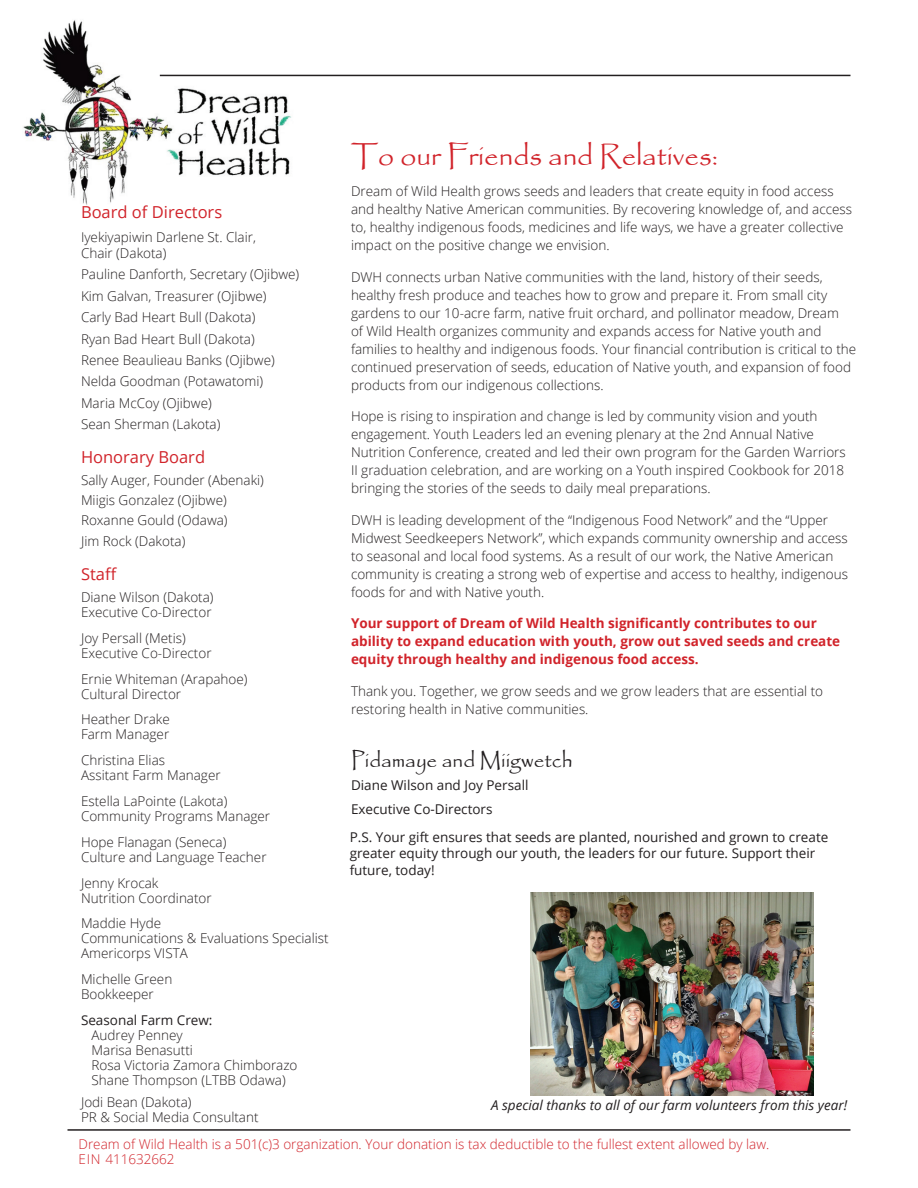
<style>
.page{position:relative;width:918px;height:1188px;background:#fff}
.page>*{position:absolute;margin:0;border:0;box-sizing:border-box;transform-origin:0 0}
.t1{font:28.5px "Smooth Papyrus Demo";color:#d1232a}
.t2{font:21px "Smooth Papyrus Demo";color:#231f20}
.t3{font:16.5px "Open Sans";color:#d1232a}
.t4{font:300 13.5px/18px "Open Sans";color:#231f20}
.t5{font:13.5px/16.5px "Open Sans";color:#231f20}
.t6{font:700 13.5px/18px "Open Sans";color:#d1232a}
.t7{font:300 13.5px/15px "Open Sans";color:#d1232a}
.t8{font:italic 13.5px "Open Sans";color:#231f20}
.s1{font-family:"Papyrus"}
</style>
<div class="page">
<hr style="left:68px;top:1129px;width:782px;height:2px;background:#231f20">
<img style="left:23px;top:20px;width:290px;height:185px">
<hr style="left:160px;top:75px;width:690px;height:1px;background:#231f20">
<img style="left:530px;top:892px;width:283px;height:203px">
<h1 class="t1" style="left:351px;top:138px;width:368px">To our Friends and Relatives<span class="s1">:</span></h1>
<p class="t4" style="left:351px;top:182px;width:503px">Dream of Wild Health grows seeds and leaders that create equity in food access and healthy Native American communities. By recovering knowledge of, and access to, healthy indigenous foods, medicines and life ways, we have a greater collective impact on the positive change we envision.</p>
<p class="t4" style="left:351px;top:268px;width:507px">DWH connects urban Native communities with the land, history of their seeds, healthy fresh produce and teaches how to grow and prepare it. From small city gardens to our 10-acre farm, native fruit orchard, and pollinator meadow, Dream<br>of Wild Health organizes community and expands access for Native youth and families to healthy and indigenous foods. Your financial contribution is critical to the continued preservation of seeds, education of Native youth, and expansion of food products from our indigenous collections.</p>
<p class="t4" style="left:351px;top:407px;width:496px">Hope is rising to inspiration and change is led by community vision and youth engagement. Youth Leaders led an evening plenary at the 2nd Annual Native Nutrition Conference, created and led their own program for the Garden Warriors II graduation celebration, and are working on a Youth inspired Cookbook for 2018 bringing the stories of the seeds to daily meal preparations.</p>
<p class="t4" style="left:351px;top:511px;width:499px">DWH is leading development of the “Indigenous Food Network” and the “Upper Midwest Seedkeepers Network”, which expands community ownership and access to seasonal and local food systems. As a result of our work, the Native American community is creating a strong web of expertise and access to healthy, indigenous foods for and with Native youth.</p>
<p class="t6" style="left:351px;top:614px;width:491px">Your support of Dream of Wild Health significantly contributes to our ability to expand education with youth, grow out saved seeds and create equity through healthy and indigenous food access.</p>
<p class="t4" style="left:351px;top:681px;width:474px">Thank you. Together, we grow seeds and we grow leaders that are essential to restoring health in Native communities.</p>
<h2 class="t2" style="left:351px;top:748px;width:223px">Pidamaye and Miigwetch</h2>
<p class="t5" style="left:351px;top:773px;width:179px;line-height:23.2px">Diane Wilson and Joy Persall<br>Executive Co-Directors</p>
<p class="t3" style="left:81px;top:201px;width:143px">Board of Directors</p>
<p class="t4" style="left:81px;top:228px;width:177px;line-height:16.5px">Iyekiyapiwin Darlene St. Clair,<br>Chair (Dakota)</p>
<p class="t4" style="left:81px;top:264px;width:220px;line-height:21.3px">Pauline Danforth, Secretary (Ojibwe)<br>Kim Galvan, Treasurer (Ojibwe)<br>Carly Bad Heart Bull (Dakota)<br>Ryan Bad Heart Bull (Dakota)<br>Renee Beaulieau Banks (Ojibwe)<br>Nelda Goodman (Potawatomi)<br>Maria McCoy (Ojibwe)<br>Sean Sherman (Lakota)</p>
<p class="t3" style="left:81px;top:446px;width:126px">Honorary Board</p>
<p class="t4" style="left:81px;top:470px;width:184px;line-height:20.2px">Sally Auger, Founder (Abenaki)<br>Miigis Gonzalez (Ojibwe)<br>Roxanne Gould (Odawa)<br>Jim Rock (Dakota)</p>
<p class="t3" style="left:81px;top:563px;width:37px">Staff</p>
<p class="t4" style="left:81px;top:589px;width:134px;line-height:15px">Diane Wilson (Dakota)<br>Executive Co-Director</p>
<p class="t4" style="left:81px;top:630px;width:132px;line-height:15px">Joy Persall (Metis)<br>Executive Co-Director</p>
<p class="t4" style="left:81px;top:671px;width:168px;line-height:15px">Ernie Whiteman (Arapahoe)<br>Cultural Director</p>
<p class="t4" style="left:81px;top:712px;width:90px;line-height:15px">Heather Drake<br>Farm Manager</p>
<p class="t4" style="left:81px;top:752px;width:141px;line-height:15px">Christina Elias<br>Assitant Farm Manager</p>
<p class="t4" style="left:81px;top:793px;width:191px;line-height:15px">Estella LaPointe (Lakota)<br>Community Programs Manager</p>
<p class="t4" style="left:81px;top:834px;width:187px;line-height:15px">Hope Flanagan (Seneca)<br>Culture and Language Teacher</p>
<p class="t4" style="left:81px;top:875px;width:132px;line-height:15px">Jenny Krocak<br>Nutrition Coordinator</p>
<p class="t4" style="left:81px;top:916px;width:249px;line-height:15px">Maddie Hyde<br>Communications &amp; Evaluations Specialist<br>Americorps VISTA</p>
<p class="t4" style="left:81px;top:971px;width:93px;line-height:15px">Michelle Green<br>Bookkeeper</p>
<p class="t5" style="left:81px;top:1012px;width:133px">Seasonal Farm Crew:</p>
<p class="t4" style="left:92px;top:1027px;width:208px;line-height:15px">Audrey Penney<br>Marisa Benasutti<br>Rosa Victoria Zamora Chimborazo<br>Shane Thompson (LTBB Odawa)</p>
<p class="t4" style="left:81px;top:1094px;width:179px;line-height:15px">Jodi Bean (Dakota)<br>PR &amp; Social Media Consultant</p>
<p class="t8" style="left:491px;top:1096px;width:358px">A special thanks to all of our farm volunteers from this year!</p>
<p class="t7" style="left:79px;top:1137px;width:692px">Dream of Wild Health is a 501(c)3 organization. Your donation is tax deductible to the fullest extent allowed by law.<br>EIN 411632662</p>
<p class="t5" style="left:350px;top:828px;width:480px">P.S. Your gift ensures that seeds are planted, nourished and grown to create greater equity through our youth, the leaders for our future. Support their future, today!</p>
</div>
